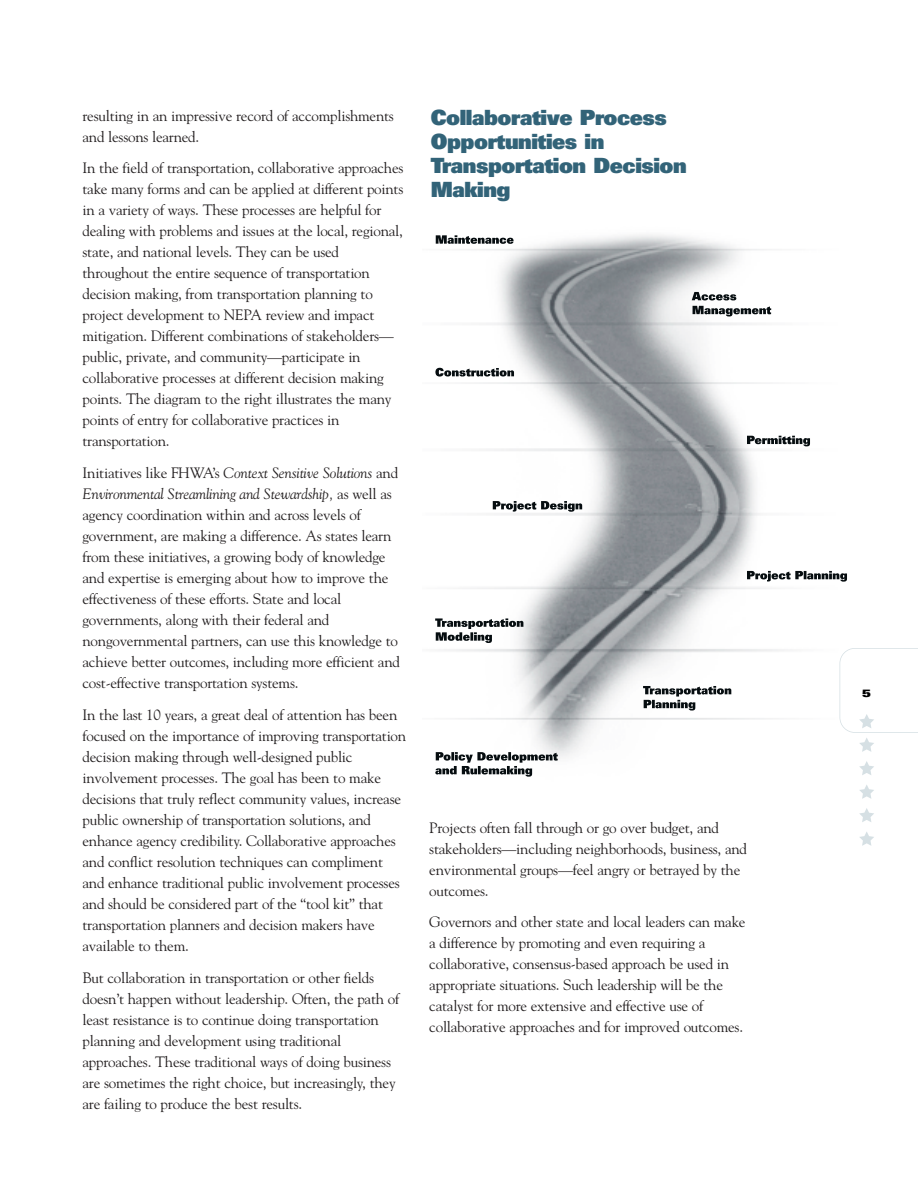
<style>
.page{position:relative;width:918px;height:1188px;background:#fff}
.page>*{position:absolute;margin:0;border:0;box-sizing:border-box;transform-origin:0 0}
.t1{font:900 21px/24px "Univers";letter-spacing:-.02em;color:#326378}
.t2{font:15px/21px "Goudy";letter-spacing:-.015em;color:#231f20}
.t3{font:900 expanded 10.5px "Univers";color:#000}
.s1{font-style:italic}
</style>
<div class="page">
<img style="left:435px;top:235px;width:405px;height:542px">
<img style="left:435px;top:752px;width:123px;height:22px">
<img style="left:643px;top:686px;width:88px;height:22px">
<img style="left:435px;top:618px;width:88px;height:23px">
<img style="left:747px;top:571px;width:100px;height:11px">
<img style="left:493px;top:501px;width:89px;height:11px">
<img style="left:692px;top:292px;width:56px;height:25px">
<img style="left:747px;top:436px;width:63px;height:10px">
<img style="left:435px;top:368px;width:79px;height:9px">
<img style="left:436px;top:235px;width:78px;height:9px">
<svg style="left:840px;top:648px;width:78px;height:104px"></svg>
<svg style="left:859px;top:761px;width:15px;height:14px"></svg>
<svg style="left:859px;top:785px;width:15px;height:14px"></svg>
<svg style="left:859px;top:808px;width:15px;height:14px"></svg>
<svg style="left:859px;top:832px;width:15px;height:14px"></svg>
<p class="t2" style="left:82px;top:106px;width:313px">resulting in an impressive record of accomplishments and lessons learned.</p>
<p class="t2" style="left:82px;top:159px;width:322px">In the field of transportation, collaborative approaches take many forms and can be applied at different points in a variety of ways. These processes are helpful for dealing with problems and issues at the local, regional, state, and national levels. They can be used throughout the entire sequence of transportation decision making, from transportation planning to project development to NEPA review and impact mitigation. Different combinations of stakeholders— public, private, and community—participate in collaborative processes at different decision making points. The diagram to the right illustrates the many points of entry for collaborative practices in transportation.</p>
<p class="t2" style="left:82px;top:464px;width:319px">Initiatives like FHWA’s <span class="s1">Context Sensitive Solutions</span> and <span class="s1">Environmental Streamlining and Stewardship,</span> as well as agency coordination within and across levels of government, are making a difference. As states learn from these initiatives, a growing body of knowledge and expertise is emerging about how to improve the effectiveness of these efforts. State and local governments, along with their federal and nongovernmental partners, can use this knowledge to achieve better outcomes, including more efficient and cost-effective transportation systems.</p>
<p class="t2" style="left:82px;top:706px;width:325px">In the last 10 years, a great deal of attention has been focused on the importance of improving transportation decision making through well-designed public involvement processes. The goal has been to make decisions that truly reflect community values, increase public ownership of transportation solutions, and enhance agency credibility. Collaborative approaches and conflict resolution techniques can compliment and enhance traditional public involvement processes and should be considered part of the “tool kit” that transportation planners and decision makers have available to them.</p>
<p class="t2" style="left:82px;top:968px;width:318px">But collaboration in transportation or other fields doesn’t happen without leadership. Often, the path of least resistance is to continue doing transportation planning and development using traditional approaches. These traditional ways of doing business are sometimes the right choice, but increasingly, they are failing to produce the best results.</p>
<h1 class="t1" style="left:431px;top:107px;width:257px">Collaborative Process<br>Opportunities in<br>Transportation Decision<br>Making</h1>
<p class="t2" style="left:429px;top:818px;width:319px">Projects often fall through or go over budget, and stakeholders—including neighborhoods, business, and environmental groups—feel angry or betrayed by the outcomes.</p>
<p class="t2" style="left:429px;top:913px;width:318px">Governors and other state and local leaders can make a difference by promoting and even requiring a collaborative, consensus-based approach be used in appropriate situations. Such leadership will be the catalyst for more extensive and effective use of collaborative approaches and for improved outcomes.</p>
<p class="t3" style="left:862px;top:689px;width:10px">5</p>
</div>
